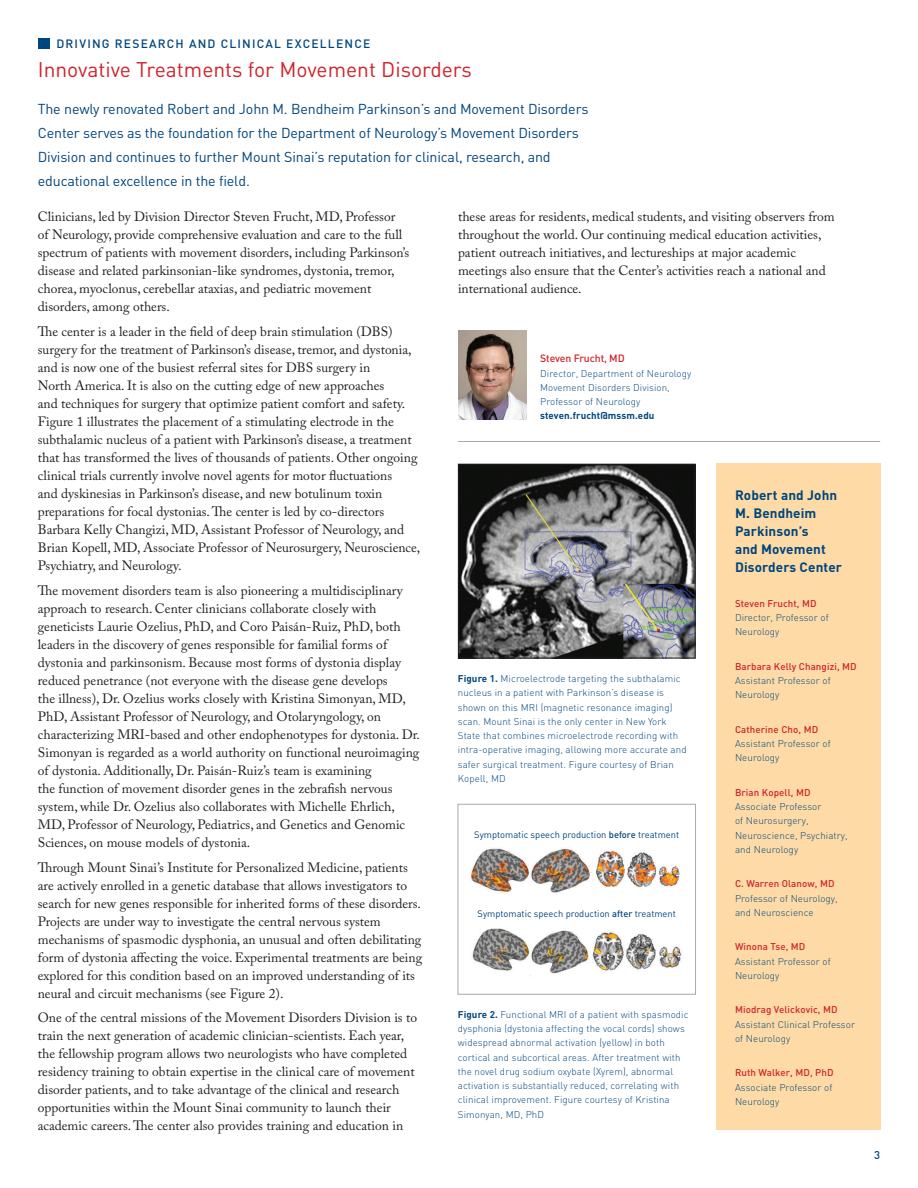
<style>
.page{position:relative;width:918px;height:1188px;background:#fff}
.page>*{position:absolute;margin:0;border:0;box-sizing:border-box;transform-origin:0 0}
.t1{font:21px "DIN Regular Alternate";color:#d1232a}
.t2{font:14.25px/24px "DIN";letter-spacing:-.01em;color:#00467e}
.t3{font:13.5px/18px "Adobe Caslon Pro";color:#231f20}
.t4{font:700 13.5px/18px "DIN";letter-spacing:.01em;color:#00467e}
.t5{font:500 12px "DIN";letter-spacing:.1em;color:#00467e}
.t6{font:500 11.25px "DIN";color:#00467e}
.t7{font:500 10.5px "DIN";letter-spacing:-.01em;color:#d1232a}
.t8{font:300 9.75px/14.2px "DIN";letter-spacing:.01em;color:#00467e}
.t9{font:500 9.75px "DIN";letter-spacing:.01em;color:#d1232a}
.t10{font:700 9.75px "DIN";letter-spacing:.01em;color:#00467e}
.t11{font:9.3px "DIN Regular Alternate";color:#00467e}
.s1{font-weight:700}
.s2{font-family:"DIN Medium Alternate"}
</style>
<div class="page">
<img style="left:458px;top:330px;width:69px;height:89px">
<div style="left:38px;top:38px;width:12px;height:11px;background:#00467e"></div>
<hr style="left:458px;top:441px;width:422px;height:1px;background:#a8a9ad">
<img style="left:460px;top:466px;width:234px;height:191px">
<div style="left:458px;top:464px;width:238px;height:195px;border:1px solid #231f20"></div>
<img style="left:471px;top:847px;width:211px;height:129px">
<div style="left:458px;top:804px;width:238px;height:190px;border:1px solid #a8a9ad"></div>
<div style="left:716px;top:464px;width:164px;height:666px;background:#fedba6"></div>
<p class="t5" style="left:56px;top:36px;width:315px">DRIVING RESEARCH AND CLINICAL EXCELLENCE</p>
<h1 class="t1" style="left:38px;top:57px;width:436px">Innovative Treatments for Movement Disorders</h1>
<p class="t2" style="left:38px;top:96px;width:552px">The newly renovated Robert and John M. Bendheim Parkinson’s and Movement Disorders Center serves as the foundation for the Department of Neurology’s Movement Disorders Division and continues to further Mount Sinai’s reputation for clinical, research, and educational excellence in the field.</p>
<p class="t3" style="left:38px;top:208px;width:373px">Clinicians, led by Division Director Steven Frucht, MD, Professor of Neurology, provide comprehensive evaluation and care to the full spectrum of patients with movement disorders, including Parkinson’s disease and related parkinsonian-like syndromes, dystonia, tremor, chorea, myoclonus, cerebellar ataxias, and pediatric movement disorders, among others.</p>
<p class="t3" style="left:38px;top:322px;width:384px">The center is a leader in the field of deep brain stimulation (DBS) surgery for the treatment of Parkinson’s disease, tremor, and dystonia, and is now one of the busiest referral sites for DBS surgery in<br>North America. It is also on the cutting edge of new approaches<br>and techniques for surgery that optimize patient comfort and safety.<br>Figure 1 illustrates the placement of a stimulating electrode in the subthalamic nucleus of a patient with Parkinson’s disease, a treatment that has transformed the lives of thousands of patients. Other ongoing clinical trials currently involve novel agents for motor fluctuations<br>and dyskinesias in Parkinson’s disease, and new botulinum toxin preparations for focal dystonias. The center is led by co-directors Barbara Kelly Changizi, MD, Assistant Professor of Neurology, and Brian Kopell, MD, Associate Professor of Neurosurgery, Neuroscience, Psychiatry, and Neurology.</p>
<p class="t3" style="left:38px;top:581px;width:384px">The movement disorders team is also pioneering a multidisciplinary approach to research. Center clinicians collaborate closely with geneticists Laurie Ozelius, PhD, and Coro Paisán-Ruiz, PhD, both leaders in the discovery of genes responsible for familial forms of dystonia and parkinsonism. Because most forms of dystonia display reduced penetrance (not everyone with the disease gene develops<br>the illness), Dr. Ozelius works closely with Kristina Simonyan, MD, PhD, Assistant Professor of Neurology, and Otolaryngology, on characterizing MRI-based and other endophenotypes for dystonia. Dr.<br>Simonyan is regarded as a world authority on functional neuroimaging of dystonia. Additionally, Dr. Paisán-Ruiz’s team is examining<br>the function of movement disorder genes in the zebrafish nervous system, while Dr. Ozelius also collaborates with Michelle Ehrlich, MD, Professor of Neurology, Pediatrics, and Genetics and Genomic Sciences, on mouse models of dystonia.</p>
<p class="t3" style="left:38px;top:858px;width:386px">Through Mount Sinai’s Institute for Personalized Medicine, patients are actively enrolled in a genetic database that allows investigators to search for new genes responsible for inherited forms of these disorders.<br>Projects are under way to investigate the central nervous system mechanisms of spasmodic dysphonia, an unusual and often debilitating form of dystonia affecting the voice. Experimental treatments are being explored for this condition based on an improved understanding of its neural and circuit mechanisms (see Figure 2).</p>
<p class="t3" style="left:38px;top:1009px;width:381px">One of the central missions of the Movement Disorders Division is to train the next generation of academic clinician-scientists. Each year, the fellowship program allows two neurologists who have completed residency training to obtain expertise in the clinical care of movement disorder patients, and to take advantage of the clinical and research opportunities within the Mount Sinai community to launch their academic careers. The center also provides training and education in</p>
<p class="t3" style="left:458px;top:208px;width:378px">these areas for residents, medical students, and visiting observers from throughout the world. Our continuing medical education activities, patient outreach initiatives, and lectureships at major academic meetings also ensure that the Center’s activities reach a national and international audience.</p>
<p class="t7" style="left:540px;top:352px;width:86px">Steven Frucht, MD</p>
<p class="t8" style="left:540px;top:366px;width:153px">Director, Department of Neurology<br>Movement Disorders Division,<br>Professor of Neurology</p>
<p class="t10" style="left:540px;top:409px;width:116px">steven.frucht@mssm.edu</p>
<p class="t8" style="left:458px;top:671px;width:230px"><span class="s1">Figure 1.</span> Microelectrode targeting the subthalamic nucleus in a patient with Parkinson’s disease is shown on this MRI (magnetic resonance imaging) scan. Mount Sinai is the only center in New York State that combines microelectrode recording with intra-operative imaging, allowing more accurate and safer surgical treatment. Figure courtesy of Brian Kopell, MD</p>
<p class="t11" style="left:474px;top:829px;width:206px">Symptomatic speech production <span class="s2">before</span> treatment</p>
<p class="t11" style="left:478px;top:908px;width:200px">Symptomatic speech production <span class="s2">after</span> treatment</p>
<p class="t8" style="left:458px;top:1007px;width:232px"><span class="s1">Figure 2.</span> Functional MRI of a patient with spasmodic dysphonia (dystonia affecting the vocal cords) shows widespread abnormal activation (yellow) in both cortical and subcortical areas. After treatment with the novel drug sodium oxybate (Xyrem), abnormal activation is substantially reduced, correlating with clinical improvement. Figure courtesy of Kristina Simonyan, MD, PhD</p>
<p class="t4" style="left:735px;top:486px;width:109px">Robert and John<br>M. Bendheim<br>Parkinson’s<br>and Movement<br>Disorders Center</p>
<p class="t9" style="left:735px;top:597px;width:83px">Steven Frucht, MD</p>
<p class="t8" style="left:735px;top:610px;width:95px">Director, Professor of<br>Neurology</p>
<p class="t9" style="left:735px;top:660px;width:123px">Barbara Kelly Changizi, MD</p>
<p class="t8" style="left:735px;top:673px;width:97px">Assistant Professor of<br>Neurology</p>
<p class="t9" style="left:735px;top:723px;width:85px">Catherine Cho, MD</p>
<p class="t8" style="left:735px;top:736px;width:97px">Assistant Professor of<br>Neurology</p>
<p class="t9" style="left:735px;top:786px;width:77px">Brian Kopell, MD</p>
<p class="t8" style="left:735px;top:799px;width:114px">Associate Professor<br>of Neurosurgery,<br>Neuroscience, Psychiatry, and Neurology</p>
<p class="t9" style="left:735px;top:878px;width:101px">C. Warren Olanow, MD</p>
<p class="t8" style="left:735px;top:891px;width:104px">Professor of Neurology, and Neuroscience</p>
<p class="t9" style="left:735px;top:941px;width:72px">Winona Tse, MD</p>
<p class="t8" style="left:735px;top:954px;width:97px">Assistant Professor of<br>Neurology</p>
<p class="t9" style="left:735px;top:1004px;width:104px">Miodrag Velickovic, MD</p>
<p class="t8" style="left:735px;top:1017px;width:122px">Assistant Clinical Professor of Neurology</p>
<p class="t9" style="left:735px;top:1067px;width:100px">Ruth Walker, MD, PhD</p>
<p class="t8" style="left:735px;top:1080px;width:99px">Associate Professor of<br>Neurology</p>
<p class="t6" style="left:874px;top:1148px;width:7px">3</p>
</div>
